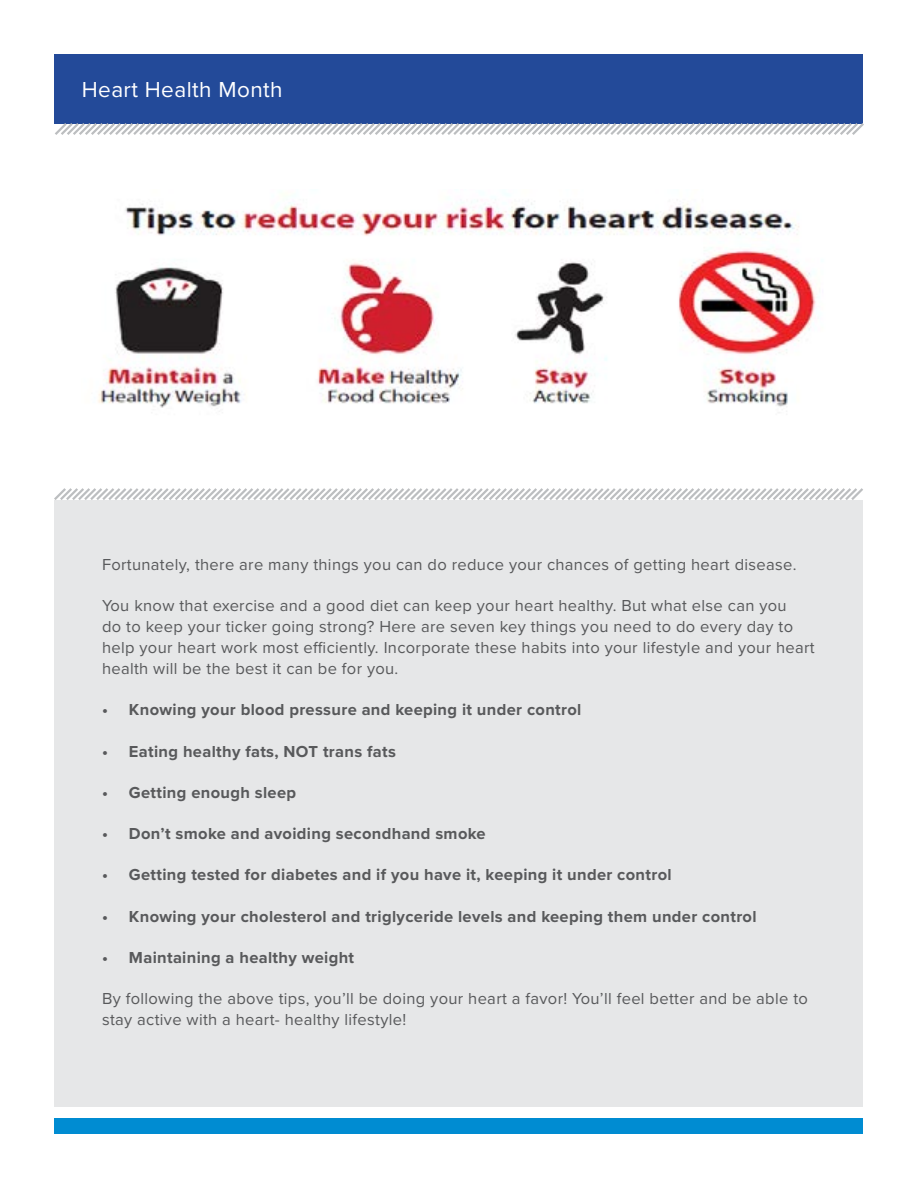
<style>
.page{position:relative;width:918px;height:1188px;background:#fff}
.page>*{position:absolute;margin:0;border:0;box-sizing:border-box;transform-origin:0 0}
.t1{font:22.5px "Proxima Nova";letter-spacing:.02em;color:#fff}
.t2{font:16.5px/21px "Proxima Nova";letter-spacing:.02em;color:#58595b}
.t3{font:700 16.5px "Proxima Nova";letter-spacing:.02em;color:#58595b}
</style>
<div class="page">
<div style="left:55px;top:500px;width:808px;height:607px;background:#e6e7e8"></div>
<div style="left:55px;top:1118px;width:808px;height:16px;background:#008cd2"></div>
<div style="left:55px;top:54px;width:808px;height:69px;background:#234a99"></div>
<svg style="left:54px;top:488px;width:809px;height:15px"></svg>
<svg style="left:54px;top:121px;width:810px;height:14px"></svg>
<img style="left:98px;top:193px;width:718px;height:215px">
<h1 class="t1" style="left:82px;top:77px;width:202px">Heart Health Month</h1>
<p class="t2" style="left:102px;top:554px;width:696px">Fortunately, there are many things you can do reduce your chances of getting heart disease.</p>
<p class="t2" style="left:102px;top:595px;width:714px">You know that exercise and a good diet can keep your heart healthy. But what else can you<br>do to keep your ticker going strong? Here are seven key things you need to do every day to help your heart work most efficiently. Incorporate these habits into your lifestyle and your heart health will be the best it can be for you.</p>
<p class="t3" style="left:102px;top:700px;width:481px">• Knowing your blood pressure and keeping it under control</p>
<p class="t3" style="left:102px;top:741px;width:295px">• Eating healthy fats, NOT trans fats</p>
<p class="t3" style="left:102px;top:782px;width:196px">• Getting enough sleep</p>
<p class="t3" style="left:102px;top:824px;width:385px">• Don’t smoke and avoiding secondhand smoke</p>
<p class="t3" style="left:102px;top:865px;width:571px">• Getting tested for diabetes and if you have it, keeping it under control</p>
<p class="t3" style="left:102px;top:906px;width:656px">• Knowing your cholesterol and triglyceride levels and keeping them under control</p>
<p class="t3" style="left:102px;top:947px;width:254px">• Maintaining a healthy weight</p>
<p class="t2" style="left:102px;top:988px;width:707px">By following the above tips, you’ll be doing your heart a favor! You’ll feel better and be able to stay active with a heart- healthy lifestyle!</p>
</div>
